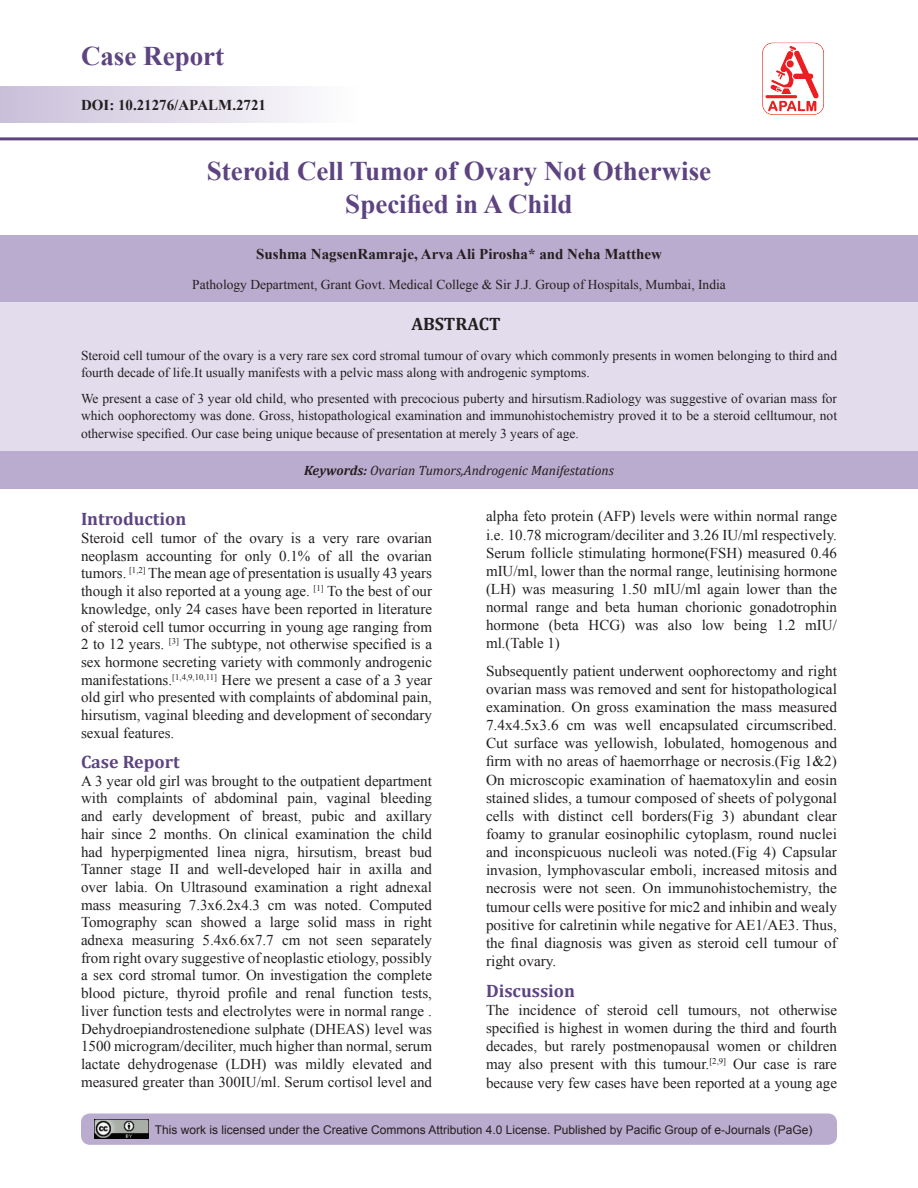
<style>
.page{position:relative;width:918px;height:1188px;background:#fff}
.page>*{position:absolute;margin:0;border:0;box-sizing:border-box;transform-origin:0 0}
.Chap_head{font:700 27px/32.4px "Times New Roman";color:#5d4481;text-align:center}
.Subhead{font:700 18px "Cambria";color:#5d4481}
.Abstract_head{font:700 18px "Cambria";color:#231f20}
.BodyText{font:15px/17.7px "Times New Roman";color:#231f20;text-align:justify}
.Author_head{font:700 15px "Times New Roman";color:#231f20}
.DOI_No{font:700 15px "Times New Roman";color:#231f20}
.Abstract_Text{font:13.5px/17.1px "Times New Roman";color:#231f20}
.Address{font:13.5px "Times New Roman";color:#231f20}
.Key_Words{font:italic 13.5px "Cambria";color:#231f20}
.t1{font:12px "Arial";color:#231f20}
.s1{font-weight:700}
</style>
<div class="page">
<div style="left:81px;top:1113px;width:756px;height:32px;background:#baacce;border-radius:9px"></div>
<div style="left:0;top:86px;width:357px;height:37px;background:linear-gradient(to right,#cabfd9,#fefefe)"></div>
<hr style="left:0;top:137px;width:918px;height:3px;background:#5d4481">
<img style="left:94px;top:1120px;width:54px;height:19px">
<img style="left:762px;top:42px;width:62px;height:73px">
<div style="left:0;top:235px;width:918px;height:67px;background:#baacce"></div>
<div style="left:0;top:302px;width:918px;height:149px;background:#e3dced"></div>
<div style="left:0;top:451px;width:918px;height:38px;background:#baacce"></div>
<h1 class="Chap_head" style="left:81px;top:39px;width:145px">Case Report</h1>
<p class="DOI_No" style="left:81px;top:94px;width:187px">DOI: 10.21276/APALM.2721</p>
<p class="Chap_head" style="left:207px;top:154px;width:506px">Steroid Cell Tumor of Ovary Not Otherwise<br>Specified in A Child</p>
<p class="Author_head" style="left:256px;top:243px;width:407px">Sushma NagsenRamraje, Arva Ali Pirosha* and Neha Matthew</p>
<p class="Address" style="left:192px;top:275px;width:535px">Pathology Department, Grant Govt. Medical College &amp; Sir J.J. Group of Hospitals, Mumbai, India</p>
<p class="Abstract_head" style="left:411px;top:311px;width:91px">ABSTRACT</p>
<p class="Abstract_Text" style="left:81px;top:347px;width:758px">Steroid cell tumour of the ovary is a very rare sex cord stromal tumour of ovary which commonly presents in women belonging to third and fourth decade of life.It usually manifests with a pelvic mass along with androgenic symptoms.</p>
<p class="Abstract_Text" style="left:81px;top:390px;width:758px;text-align:justify">We present a case of 3 year old child, who presented with precocious puberty and hirsutism.Radiology was suggestive of ovarian mass for which oophorectomy was done. Gross, histopathological examination and immunohistochemistry proved it to be a steroid celltumour, not otherwise specified. Our case being unique because of presentation at merely 3 years of age.</p>
<p class="Key_Words" style="left:304px;top:461px;width:311px"><span class="s1">Keywords:</span> Ovarian Tumors,Androgenic Manifestations</p>
<p class="Subhead" style="left:81px;top:506px;width:107px">Introduction</p>
<p class="BodyText" style="left:81px;top:529px;width:353px">Steroid cell tumor of the ovary is a very rare ovarian neoplasm accounting for only 0.1% of all the ovarian tumors. <sup>[1,2]</sup> The mean age of presentation is usually 43 years though it also reported at a young age. <sup>[1]</sup> To the best of our knowledge, only 24 cases have been reported in literature of steroid cell tumor occurring in young age ranging from 2 to 12 years. <sup>[3]</sup> The subtype, not otherwise specified is a sex hormone secreting variety with commonly androgenic manifestations.<sup>[1,4,9,10,11]</sup> Here we present a case of a 3 year old girl who presented with complaints of abdominal pain, hirsutism, vaginal bleeding and development of secondary sexual features.</p>
<p class="Subhead" style="left:81px;top:749px;width:100px">Case Report</p>
<p class="BodyText" style="left:81px;top:772px;width:353px">A 3 year old girl was brought to the outpatient department with complaints of abdominal pain, vaginal bleeding and early development of breast, pubic and axillary hair since 2 months. On clinical examination the child had hyperpigmented linea nigra, hirsutism, breast bud Tanner stage II and well-developed hair in axilla and over labia. On Ultrasound examination a right adnexal mass measuring 7.3x6.2x4.3 cm was noted. Computed Tomography scan showed a large solid mass in right adnexa measuring 5.4x6.6x7.7 cm not seen separately from right ovary suggestive of neoplastic etiology, possibly a sex cord stromal tumor. On investigation the complete blood picture, thyroid profile and renal function tests, liver function tests and electrolytes were in normal range .<br>Dehydroepiandrostenedione sulphate (DHEAS) level was 1500 microgram/deciliter, much higher than normal, serum lactate dehydrogenase (LDH) was mildly elevated and measured greater than 300IU/ml. Serum cortisol level and</p>
<p class="BodyText" style="left:486px;top:507px;width:353px;line-height:18.1px">alpha feto protein (AFP) levels were within normal range i.e. 10.78 microgram/deciliter and 3.26 IU/ml respectively.<br>Serum follicle stimulating hormone(FSH) measured 0.46 mIU/ml, lower than the normal range, leutinising hormone (LH) was measuring 1.50 mIU/ml again lower than the normal range and beta human chorionic gonadotrophin hormone (beta HCG) was also low being 1.2 mIU/ ml.(Table 1)</p>
<p class="BodyText" style="left:486px;top:661px;width:353px;line-height:18.1px">Subsequently patient underwent oophorectomy and right ovarian mass was removed and sent for histopathological examination. On gross examination the mass measured 7.4x4.5x3.6 cm was well encapsulated circumscribed.<br>Cut surface was yellowish, lobulated, homogenous and firm with no areas of haemorrhage or necrosis.(Fig 1&amp;2)<br>On microscopic examination of haematoxylin and eosin stained slides, a tumour composed of sheets of polygonal cells with distinct cell borders(Fig 3) abundant clear foamy to granular eosinophilic cytoplasm, round nuclei and inconspicuous nucleoli was noted.(Fig 4) Capsular invasion, lymphovascular emboli, increased mitosis and necrosis were not seen. On immunohistochemistry, the tumour cells were positive for mic2 and inhibin and wealy positive for calretinin while negative for AE1/AE3. Thus, the final diagnosis was given as steroid cell tumour of right ovary.</p>
<p class="Subhead" style="left:486px;top:978px;width:91px">Discussion</p>
<p class="BodyText" style="left:486px;top:1001px;width:353px;line-height:18.1px">The incidence of steroid cell tumours, not otherwise specified is highest in women during the third and fourth decades, but rarely postmenopausal women or children may also present with this tumour.<sup>[2,9]</sup> Our case is rare because very few cases have been reported at a young age</p>
<p class="t1" style="left:155px;top:1121px;width:659px">This work is licensed under the Creative Commons Attribution 4.0 License. Published by Pacific Group of e-Journals (PaGe)</p>
</div>
